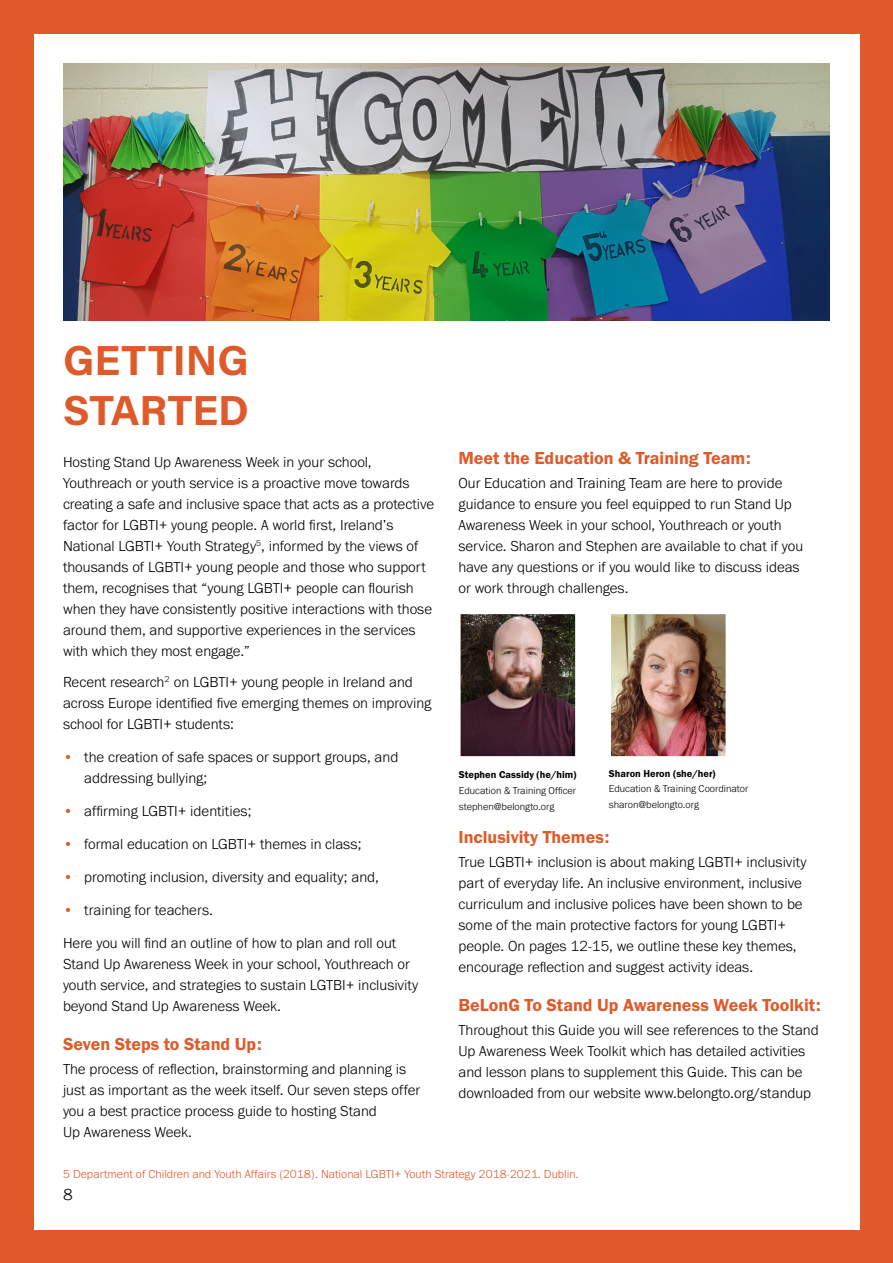
<style>
.page{position:relative;width:893px;height:1263px;background:#de5a2b}
.page>*{position:absolute;margin:0;border:0;box-sizing:border-box;transform-origin:0 0}
.t1{font:42px/49.5px "Acumin Variable Concept";color:#de5a2b}
.t2{font:18px "Franklin Gothic URW Dem";color:#de5a2b}
.t3{font:300 16.5px "Franklin Gothic URW";color:#000}
.t4{font:300 15px/21px "Franklin Gothic URW";color:#000}
.t5{font:300 12px "Franklin Gothic URW";color:#de5a2b}
.t6{font:300 10.35px/15.9px "Franklin Gothic URW";color:#000}
.t7{font:10.35px "Franklin Gothic URW Dem";color:#000}
.s1{color:#de5a2b}
</style>
<div class="page">
<div style="left:35px;top:34px;width:825px;height:1196px;background:#fff"></div>
<img style="left:63px;top:63px;width:767px;height:257px">
<img style="left:612px;top:615px;width:113px;height:140px">
<div style="left:609px;top:612px;width:119px;height:146px;border:2px solid #fff"></div>
<img style="left:461px;top:615px;width:113px;height:140px">
<div style="left:458px;top:612px;width:119px;height:146px;border:2px solid #fff"></div>
<h1 class="t1" style="left:63px;top:334px;width:188px">GETTING<br>STARTED</h1>
<p class="t4" style="left:63px;top:451px;width:373px">Hosting Stand Up Awareness Week in your school, Youthreach or youth service is a proactive move towards creating a safe and inclusive space that acts as a protective factor for LGBTI+ young people. A world first, Ireland’s National LGBTI+ Youth Strategy<sup>5</sup>, informed by the views of thousands of LGBTI+ young people and those who support them, recognises that “young LGBTI+ people can flourish when they have consistently positive interactions with those around them, and supportive experiences in the services with which they most engage.”</p>
<p class="t4" style="left:63px;top:671px;width:370px">Recent research<sup>2</sup> on LGBTI+ young people in Ireland and across Europe identified five emerging themes on improving school for LGBTI+ students:</p>
<p class="t4" style="left:84px;top:746px;width:316px;text-indent:-21px"><span class="s1">•</span> the creation of safe spaces or support groups, and addressing bullying;</p>
<p class="t4" style="left:63px;top:800px;width:190px"><span class="s1">•</span> affirming LGBTI+ identities;</p>
<p class="t4" style="left:63px;top:833px;width:300px"><span class="s1">•</span> formal education on LGBTI+ themes in class;</p>
<p class="t4" style="left:63px;top:866px;width:317px"><span class="s1">•</span> promoting inclusion, diversity and equality; and,</p>
<p class="t4" style="left:63px;top:899px;width:151px"><span class="s1">•</span> training for teachers.</p>
<p class="t4" style="left:63px;top:932px;width:357px">Here you will find an outline of how to plan and roll out Stand Up Awareness Week in your school, Youthreach or youth service, and strategies to sustain LGTBI+ inclusivity beyond Stand Up Awareness Week.</p>
<p class="t2" style="left:63px;top:1033px;width:200px">Seven Steps to Stand Up:</p>
<p class="t4" style="left:63px;top:1058px;width:359px">The process of reflection, brainstorming and planning is just as important as the week itself. Our seven steps offer you a best practice process guide to hosting Stand<br>Up Awareness Week.</p>
<p class="t5" style="left:63px;top:1166px;width:517px">5 Department of Children and Youth Affairs (2018). National LGBTI+ Youth Strategy 2018-2021. Dublin.</p>
<p class="t2" style="left:458px;top:447px;width:294px">Meet the Education &amp; Training Team:</p>
<p class="t4" style="left:458px;top:472px;width:346px">Our Education and Training Team are here to provide guidance to ensure you feel equipped to run Stand Up Awareness Week in your school, Youthreach or youth service. Sharon and Stephen are available to chat if you have any questions or if you would like to discuss ideas or work through challenges.</p>
<p class="t7" style="left:609px;top:767px;width:108px">Sharon Heron (she/her)</p>
<p class="t6" style="left:609px;top:781px;width:141px">Education &amp; Training Coordinator sharon@belongto.org</p>
<p class="t7" style="left:459px;top:768px;width:119px">Stephen Cassidy (he/him)</p>
<p class="t6" style="left:459px;top:782px;width:119px">Education &amp; Training Officer stephen@belongto.org</p>
<p class="t2" style="left:458px;top:826px;width:153px">Inclusivity Themes:</p>
<p class="t4" style="left:458px;top:851px;width:350px">True LGBTI+ inclusion is about making LGBTI+ inclusivity part of everyday life. An inclusive environment, inclusive curriculum and inclusive polices have been shown to be some of the main protective factors for young LGBTI+ people. On pages 12-15, we outline these key themes, encourage reflection and suggest activity ideas.</p>
<p class="t2" style="left:458px;top:994px;width:364px">BeLonG To Stand Up Awareness Week Toolkit:</p>
<p class="t4" style="left:458px;top:1019px;width:362px">Throughout this Guide you will see references to the Stand Up Awareness Week Toolkit which has detailed activities and lesson plans to supplement this Guide. This can be downloaded from our website www.belongto.org/standup</p>
<p class="t3" style="left:63px;top:1184px;width:11px">8</p>
</div>
